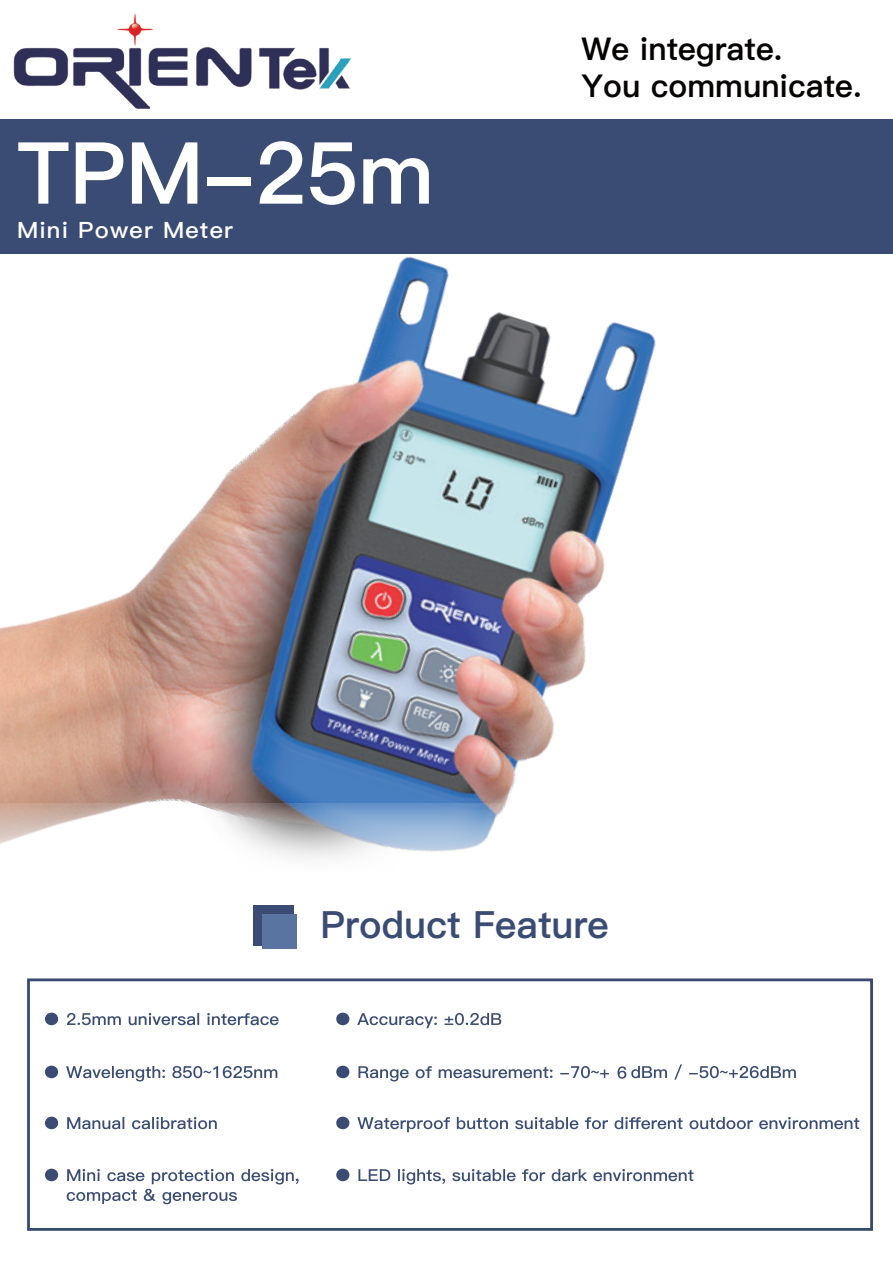
<style>
.page{position:relative;width:893px;height:1263px;background:#fff}
.page>*{position:absolute;margin:0;border:0;box-sizing:border-box;transform-origin:0 0}
.t1{font:85.8px "Ping Fang SC Heavy";color:#fff}
.t2{font:37.65px "Ping Fang SC Heavy";color:#3b4c74}
.t3{font:31.5px "Ping Fang SC Heavy";color:#060303}
.t4{font:22.5px "Ping Fang SC Bold";letter-spacing:.05em;color:#fff;scale:1.05 1}
</style>
<div class="page">
<div style="left:0;top:119px;width:893px;height:134px;background:#3b4c74"></div>
<div style="left:253px;top:905px;width:41px;height:41px;background:#3b4c74"></div>
<div style="left:263px;top:914px;width:34px;height:34px;background:#5974a0"></div>
<div style="left:27px;top:978px;width:846px;height:253px;border:3px solid #374a70"></div>
<img style="left:0;top:253px;width:893px;height:550px">
<svg style="left:0;top:803px;width:506px;height:56px"></svg>
<img style="left:13px;top:13px;width:339px;height:96px">
<img style="left:865px;top:978px;width:8px;height:253px">
<svg style="left:45px;top:1013px;width:234px;height:12px"></svg>
<svg style="left:45px;top:1066px;width:232px;height:15px"></svg>
<svg style="left:45px;top:1117px;width:172px;height:12px"></svg>
<svg style="left:45px;top:1169px;width:254px;height:35px"></svg>
<svg style="left:336px;top:1013px;width:165px;height:15px"></svg>
<svg style="left:336px;top:1064px;width:460px;height:17px"></svg>
<svg style="left:336px;top:1117px;width:523px;height:15px"></svg>
<svg style="left:336px;top:1169px;width:357px;height:15px"></svg>
<p class="t3" style="left:581px;top:30px;width:202px">We integrate.</p>
<h1 class="t1" style="left:17px;top:122px;width:418px">TPM-25m</h1>
<p class="t4" style="left:17px;top:217px;width:207px">Mini Power Meter</p>
<p class="t3" style="left:581px;top:67px;width:282px">You communicate.</p>
<p class="t2" style="left:320px;top:902px;width:290px">Product Feature</p>
</div>
